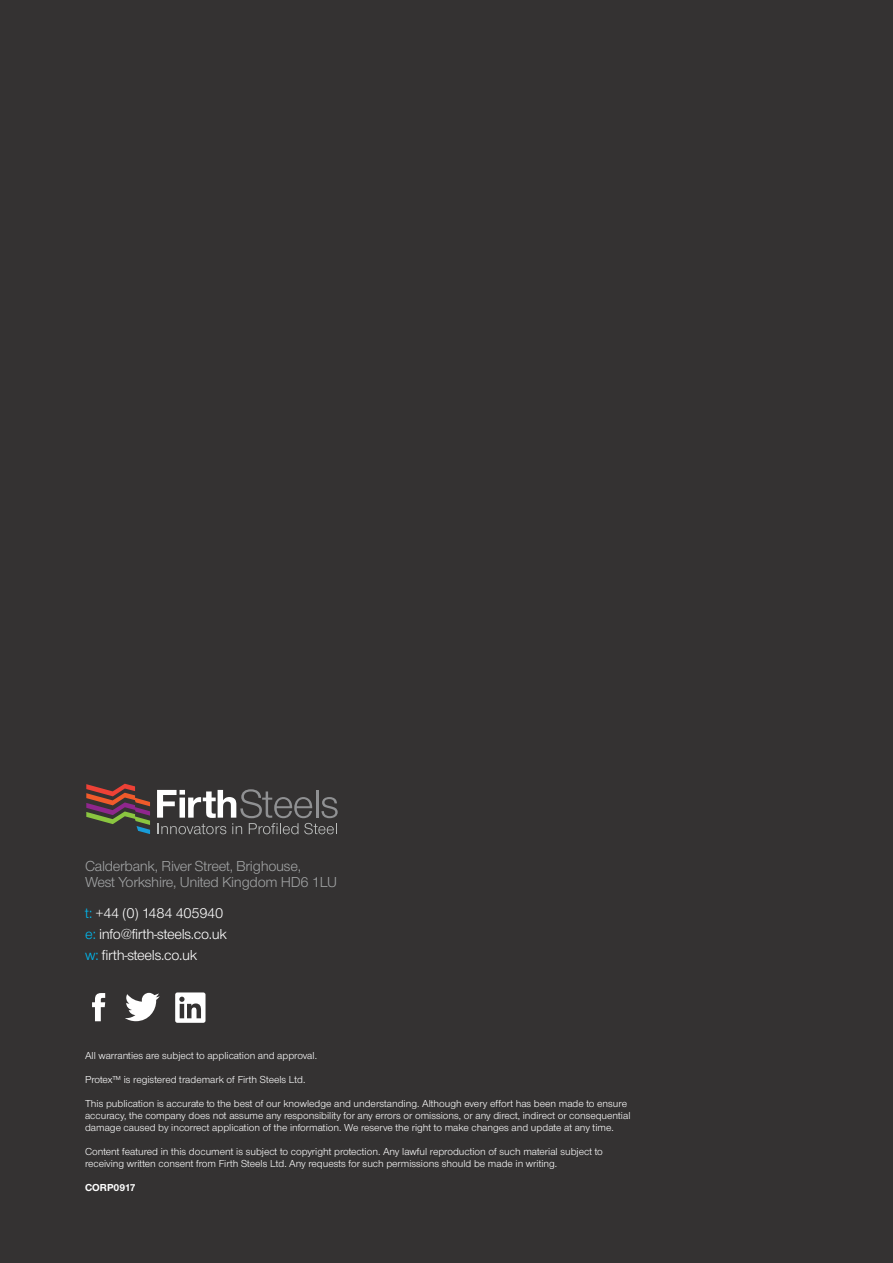
<style>
.page{position:relative;width:893px;height:1263px;background:#343232}
.page>*{position:absolute;margin:0;border:0;box-sizing:border-box;transform-origin:0 0}
.t1{font:15px/16.4px "Nimbus Sans Novus T";letter-spacing:-.02em;color:#a2a4a5}
.t2{font:15px/20.9px "Nimbus Sans Novus T";letter-spacing:-.02em;color:#fff}
.t3{font:10.5px/12px "Nimbus Sans Novus T";color:#fff}
.t4{font:700 10.5px "Nimbus Sans Novus T";color:#fff}
.s1{color:#00baf1}
</style>
<div class="page">
<svg style="left:86px;top:784px;width:64px;height:50px"></svg>
<svg style="left:157px;top:789px;width:181px;height:45px"></svg>
<svg style="left:125px;top:993px;width:35px;height:28px"></svg>
<svg style="left:92px;top:993px;width:13px;height:28px"></svg>
<svg style="left:175px;top:992px;width:31px;height:31px"></svg>
<h1 class="t1" style="left:85px;top:857px;width:253px">Calderbank, River Street, Brighouse,<br>West Yorkshire, United Kingdom HD6 1LU</h1>
<h1 class="t2" style="left:85px;top:903px;width:144px"><span class="s1">t:</span> +44 (0) 1484 405940 <span class="s1">e:</span> info@firth-steels.co.uk <span class="s1">w:</span> firth-steels.co.uk</h1>
<p class="t3" style="left:85px;top:1050px;width:233px">All warranties are subject to application and approval.</p>
<p class="t3" style="left:85px;top:1073px;width:222px">Protex™ is registered trademark of Firth Steels Ltd.</p>
<p class="t3" style="left:85px;top:1097px;width:547px">This publication is accurate to the best of our knowledge and understanding. Although every effort has been made to ensure accuracy, the company does not assume any responsibility for any errors or omissions, or any direct, indirect or consequential damage caused by incorrect application of the information. We reserve the right to make changes and update at any time.</p>
<p class="t3" style="left:85px;top:1145px;width:519px">Content featured in this document is subject to copyright protection. Any lawful reproduction of such material subject to receiving written consent from Firth Steels Ltd. Any requests for such permissions should be made in writing.</p>
<p class="t4" style="left:85px;top:1181px;width:52px">CORP0917</p>
</div>
